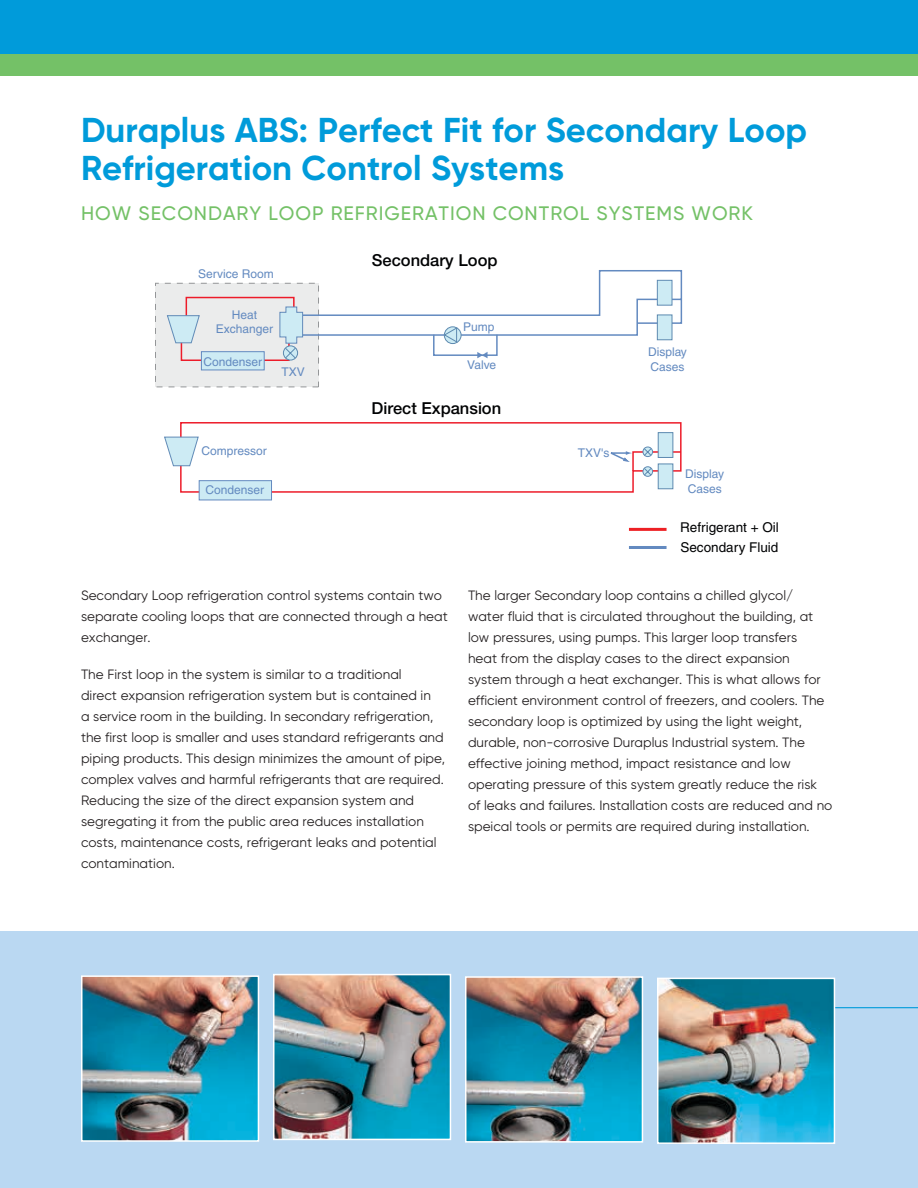
<style>
.page{position:relative;width:918px;height:1188px;background:#fff}
.page>*{position:absolute;margin:0;border:0;box-sizing:border-box;transform-origin:0 0}
.t1{font:700 34.5px/37.5px "Gilroy";color:#009bda}
.t2{font:500 19.5px "Gilroy";letter-spacing:.05em;color:#74c167}
.t3{font:500 16.5px "Helvetica Neue LT";color:#010203}
.t4{font:13.5px/21px "Gilroy";color:#231f20}
.t5{font:13.5px/19.5px "Helvetica";color:#010203}
.t6{font:12px/14.4px "Helvetica";color:#638ac0}
</style>
<div class="page">
<div style="left:0;top:932px;width:918px;height:256px;background:#bad8f2"></div>
<div style="left:0;top:54px;width:918px;height:22px;background:#74c167"></div>
<div style="left:0;top:0;width:918px;height:54px;background:#009bda"></div>
<div style="left:155px;top:283px;width:164px;height:104px;background:#ebecec"></div>
<div style="left:155px;top:283px;width:164px;height:104px;border:1px dashed #949698"></div>
<div style="left:199px;top:480px;width:73px;height:20px;background:#cdebf4;border:1px solid #638ac0"></div>
<div style="left:201px;top:351px;width:64px;height:19px;background:#cdebf4;border:1px solid #638ac0"></div>
<svg style="left:164px;top:422px;width:518px;height:71px"></svg>
<hr style="left:629px;top:528px;width:38px;height:3px;background:#ed2024">
<hr style="left:629px;top:546px;width:38px;height:3px;background:#638ac0">
<svg style="left:167px;top:270px;width:516px;height:92px"></svg>
<hr style="left:770px;top:1007px;width:148px;height:1px;background:#009bda">
<img style="left:84px;top:978px;width:172px;height:161px">
<div style="left:81px;top:975px;width:178px;height:167px;border:2px solid #fff"></div>
<img style="left:276px;top:977px;width:172px;height:160px">
<div style="left:273px;top:974px;width:178px;height:166px;border:2px solid #fff"></div>
<img style="left:660px;top:981px;width:172px;height:160px">
<div style="left:657px;top:978px;width:178px;height:166px;border:2px solid #fff"></div>
<img style="left:468px;top:979px;width:172px;height:161px">
<div style="left:465px;top:976px;width:178px;height:167px;border:2px solid #fff"></div>
<h1 class="t1" style="left:81px;top:111px;width:728px">Duraplus ABS: Perfect Fit for Secondary Loop<br>Refrigeration Control Systems</h1>
<h2 class="t2" style="left:81px;top:201px;width:673px">HOW SECONDARY LOOP REFRIGERATION CONTROL SYSTEMS WORK</h2>
<p class="t6" style="left:198px;top:267px;width:77px">Service Room</p>
<p class="t6" style="left:216px;top:307px;width:59px;text-align:center">Heat<br>Exchanger</p>
<p class="t6" style="left:204px;top:354px;width:60px">Condenser</p>
<p class="t6" style="left:282px;top:365px;width:25px">TXV</p>
<p class="t3" style="left:372px;top:250px;width:127px">Secondary Loop</p>
<p class="t6" style="left:463px;top:319px;width:33px">Pump</p>
<p class="t6" style="left:467px;top:358px;width:30px">Valve</p>
<p class="t3" style="left:372px;top:398px;width:131px">Direct Expansion</p>
<p class="t6" style="left:201px;top:444px;width:67px">Compressor</p>
<p class="t6" style="left:578px;top:445px;width:33px">TXV's</p>
<p class="t6" style="left:205px;top:483px;width:60px">Condenser</p>
<p class="t6" style="left:648px;top:345px;width:40px">Display<br>Cases</p>
<p class="t6" style="left:685px;top:467px;width:40px">Display<br>Cases</p>
<p class="t5" style="left:680px;top:518px;width:100px">Refrigerant + Oil<br>Secondary Fluid</p>
<p class="t4" style="left:81px;top:584px;width:368px">Secondary Loop refrigeration control systems contain two separate cooling loops that are connected through a heat exchanger.</p>
<p class="t4" style="left:81px;top:663px;width:366px">The First loop in the system is similar to a traditional<br>direct expansion refrigeration system but is contained in<br>a service room in the building. In secondary refrigeration, the first loop is smaller and uses standard refrigerants and piping products. This design minimizes the amount of pipe, complex valves and harmful refrigerants that are required.<br>Reducing the size of the direct expansion system and segregating it from the public area reduces installation costs, maintenance costs, refrigerant leaks and potential contamination.</p>
<p class="t4" style="left:468px;top:585px;width:366px">The larger Secondary loop contains a chilled glycol/ water fluid that is circulated throughout the building, at low pressures, using pumps. This larger loop transfers<br>heat from the display cases to the direct expansion system through a heat exchanger. This is what allows for efficient environment control of freezers, and coolers. The secondary loop is optimized by using the light weight, durable, non-corrosive Duraplus Industrial system. The effective joining method, impact resistance and low operating pressure of this system greatly reduce the risk of leaks and failures. Installation costs are reduced and no speical tools or permits are required during installation.</p>
</div>
